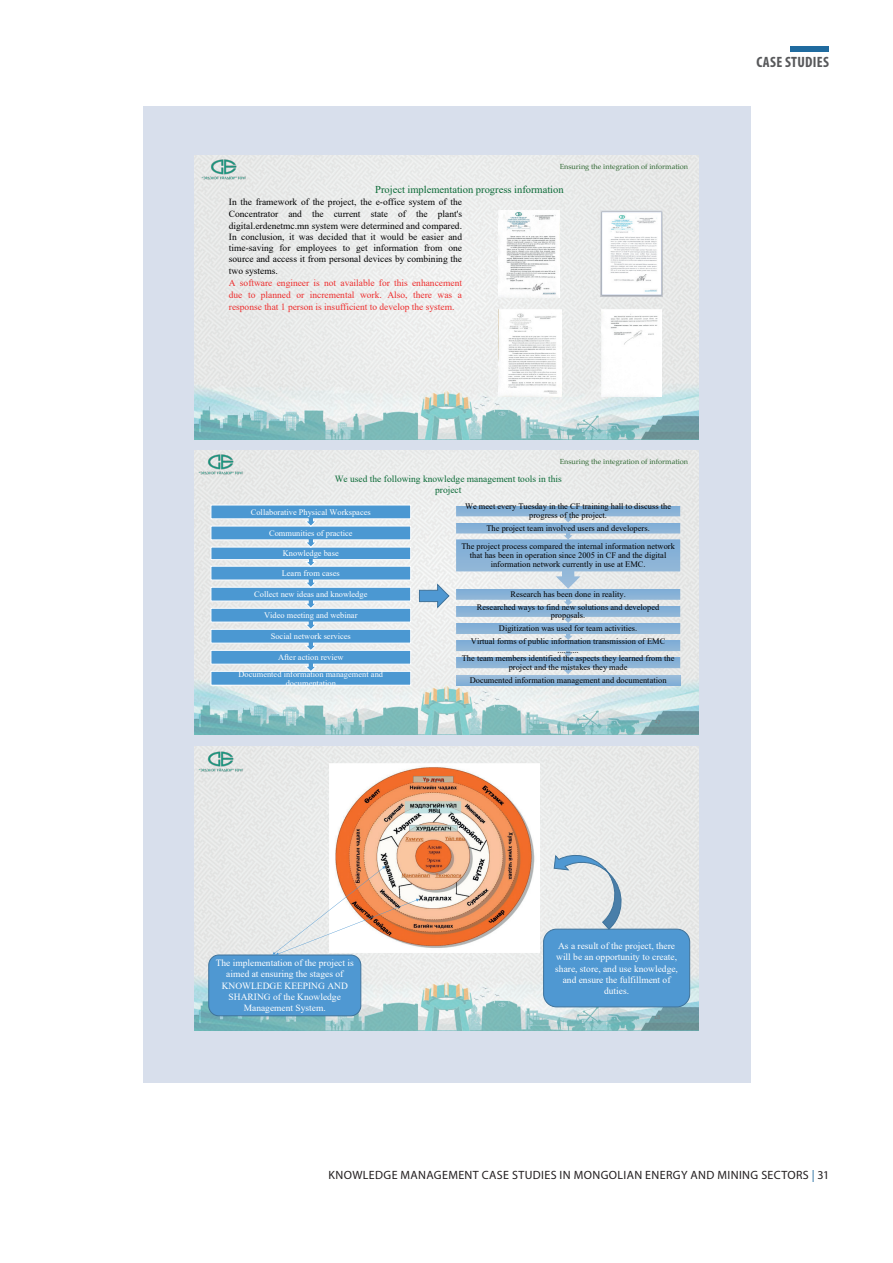
<style>
.page{position:relative;width:893px;height:1263px;background:#fff}
.page>*{position:absolute;margin:0;border:0;box-sizing:border-box;transform-origin:0 0}
.t1{font:700 condensed 15px "Myriad Pro";letter-spacing:.02em;color:#57585a}
.t2{font:12px "Myriad Pro";letter-spacing:.03em;color:#231f20}
.t3{font:10.5px "Times New Roman";color:#0a6a36}
.t4{font:9.45px/11.4px "Times New Roman";color:#000001;text-align:justify}
.t5{font:9.45px/11.2px "Times New Roman";color:#fff;text-align:center}
.t6{font:9.45px/11.6px "Times New Roman";color:#ee2d2d;text-align:justify}
.t7{font:9.45px/10.5px "Times New Roman";color:#0a6a36;text-align:center}
.t8{font:8.4px/9px "Times New Roman";color:#000001;text-align:center}
.t9{font:8.4px/9px "Times New Roman";color:#fff;text-align:center}
.t10{font:7.35px "Palatino Linotype";color:#2f6832}
.s1{color:#206b9f}
</style>
<div class="page">
<div style="left:143px;top:106px;width:608px;height:977px;background:#d8dfec"></div>
<img style="left:194px;top:155px;width:505px;height:284px">
<img style="left:499px;top:210px;width:60px;height:88px">
<img style="left:202px;top:158px;width:45px;height:24px">
<img style="left:499px;top:310px;width:62px;height:86px">
<img style="left:600px;top:210px;width:63px;height:86px">
<img style="left:602px;top:310px;width:59px;height:86px">
<img style="left:194px;top:451px;width:505px;height:284px">
<div style="left:211px;top:671px;width:200px;height:14px;background:#4b98d2"></div>
<svg style="left:210px;top:504px;width:201px;height:168px;background:#8cbbdd"></svg>
<img style="left:199px;top:453px;width:45px;height:23px">
<svg style="left:456px;top:674px;width:224px;height:11px;background:#96bad9"></svg>
<svg style="left:456px;top:505px;width:224px;height:169px;background:#aac6dd"></svg>
<svg style="left:419px;top:583px;width:31px;height:25px"></svg>
<img style="left:194px;top:746px;width:505px;height:284px">
<img style="left:329px;top:764px;width:211px;height:189px">
<img style="left:198px;top:749px;width:45px;height:24px">
<div style="left:209px;top:955px;width:152px;height:61px;background:#4f98d2;border-radius:10px"></div>
<div style="left:208px;top:955px;width:153px;height:61px;border:1px solid #3f739b;border-radius:10px"></div>
<div style="left:544px;top:929px;width:146px;height:78px;background:#4f98d2;border-radius:13px"></div>
<div style="left:543px;top:929px;width:147px;height:78px;border:1px solid #3f739b;border-radius:13px"></div>
<svg style="left:272px;top:866px;width:147px;height:89px"></svg>
<svg style="left:554px;top:851px;width:72px;height:79px"></svg>
<div style="left:791px;top:47px;width:38px;height:5px;background:#206b9f"></div>
<p class="t10" style="left:560px;top:161px;width:130px">Ensuring the integration of information</p>
<p class="t3" style="left:375px;top:182px;width:190px">Project implementation progress information</p>
<p class="t4" style="left:229px;top:196px;width:235px">In the framework of the project, the e-office system of the Concentrator and the current state of the plant's digital.erdenetmc.mn system were determined and compared.<br>In conclusion, it was decided that it would be easier and time-saving for employees to get information from one source and access it from personal devices by combining the two systems.</p>
<p class="t6" style="left:229px;top:277px;width:235px">A software engineer is not available for this enhancement due to planned or incremental work. Also, there was a response that 1 person is insufficient to develop the system.</p>
<p class="t10" style="left:560px;top:457px;width:130px">Ensuring the integration of information</p>
<p class="t7" style="left:335px;top:473px;width:229px">We used the following knowledge management tools in this project</p>
<p class="t9" style="left:251px;top:507px;width:121px">Collaborative Physical Workspaces</p>
<p class="t9" style="left:269px;top:528px;width:85px">Communities of practice</p>
<p class="t9" style="left:283px;top:549px;width:57px">Knowledge base</p>
<p class="t9" style="left:282px;top:568px;width:60px">Learn from cases</p>
<p class="t9" style="left:254px;top:589px;width:115px">Collect new ideas and knowledge</p>
<p class="t9" style="left:264px;top:610px;width:95px">Video meeting and webinar</p>
<p class="t9" style="left:271px;top:631px;width:82px">Social network services</p>
<p class="t9" style="left:278px;top:652px;width:67px">After action review</p>
<p class="t9" style="left:239px;top:669px;width:146px">Documented information management and documentation</p>
<p class="t8" style="left:465px;top:501px;width:207px">We meet every Tuesday in the CF training hall to discuss the progress of the project.</p>
<p class="t8" style="left:486px;top:523px;width:165px">The project team involved users and developers.</p>
<p class="t8" style="left:461px;top:541px;width:215px">The project process compared the internal information network that has been in operation since 2005 in CF and the digital information network currently in use at EMC.</p>
<p class="t8" style="left:511px;top:589px;width:117px">Research has been done in reality.</p>
<p class="t8" style="left:477px;top:602px;width:184px">Researched ways to find new solutions and developed proposals.</p>
<p class="t8" style="left:499px;top:624px;width:140px">Digitization was used for team activities.</p>
<p class="t8" style="left:471px;top:636px;width:196px">Virtual forms of public information transmission of EMC ..........</p>
<p class="t8" style="left:462px;top:653px;width:214px">The team members identified the aspects they learned from the project and the mistakes they made</p>
<p class="t8" style="left:470px;top:675px;width:198px">Documented information management and documentation</p>
<h1 class="t1" style="left:756px;top:52px;width:74px">CASE STUDIES</h1>
<p class="t5" style="left:216px;top:957px;width:140px">The implementation of the project is aimed at ensuring the stages of<br>KNOWLEDGE KEEPING AND<br>SHARING of the Knowledge<br>Management System.</p>
<p class="t5" style="left:555px;top:939px;width:124px">As a result of the project, there will be an opportunity to create, share, store, and use knowledge, and ensure the fulfillment of duties.</p>
<h2 class="t2" style="left:329px;top:1168px;width:502px">KNOWLEDGE MANAGEMENT CASE STUDIES IN MONGOLIAN ENERGY AND MINING SECTORS <span class="s1">|</span> 31</h2>
</div>
